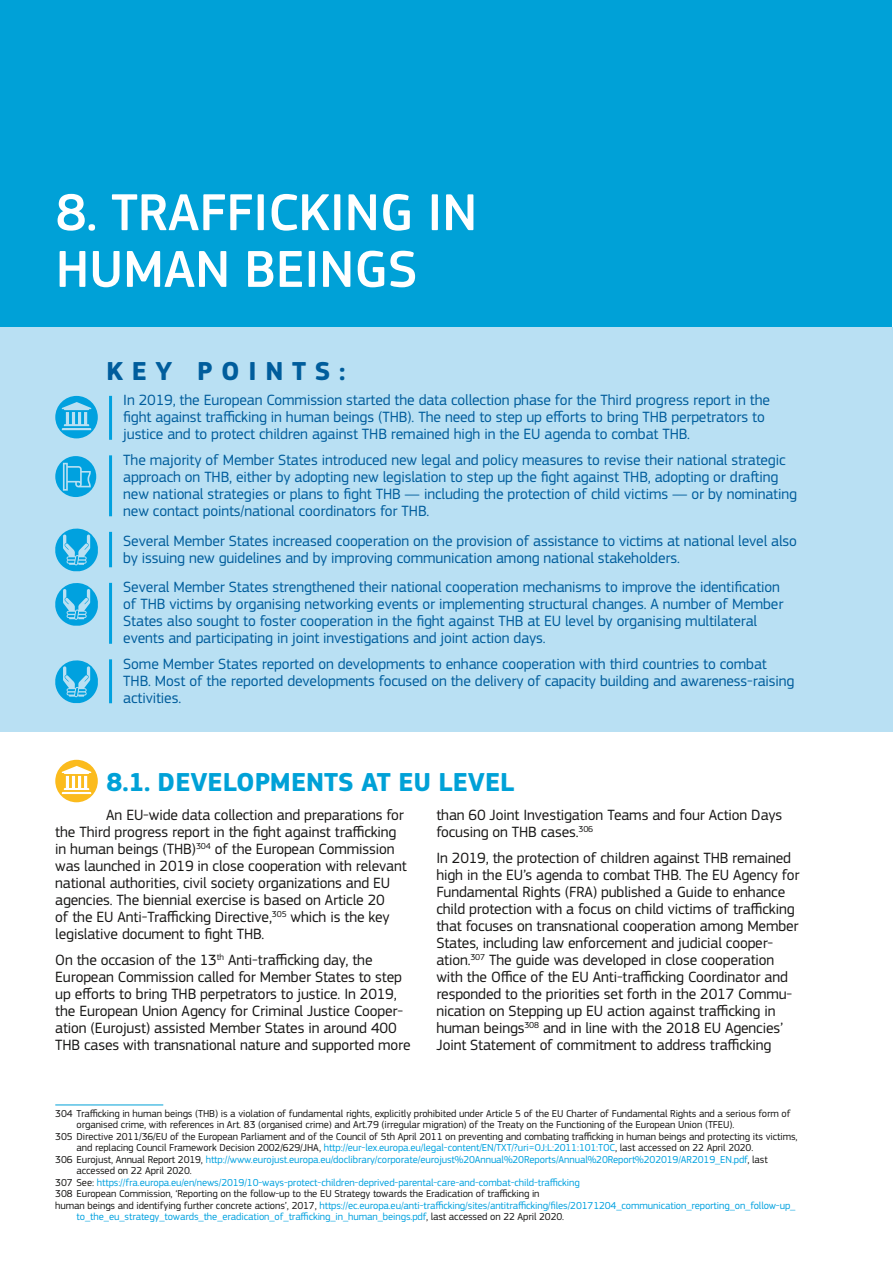
<style>
.page{position:relative;width:893px;height:1263px;background:#fff}
.page>*{position:absolute;margin:0;border:0;box-sizing:border-box;transform-origin:0 0}
.t1{font:500 54px/56.7px "EC Square Sans Pro";color:#fff}
.t2{font:700 27px "EC Square Sans Pro";color:#00a1d7}
.t3{font:700 27px "EC Square Sans Pro";letter-spacing:.32em;color:#005d9c}
.t4{font:15.45px/17px "EC Square Sans Pro";letter-spacing:-.01em;color:#181716}
.t5{font:15.45px/17px "EC Square Sans Pro";letter-spacing:-.01em;color:#005d9c}
.t6{font:10.5px "EC Square Sans Pro";letter-spacing:-.01em;color:#181716}
.t7{font:10.5px/11.6px "EC Square Sans Pro";letter-spacing:-.01em;color:#00a1df}
.t8{font:9px "EC Square Sans Pro";letter-spacing:-.015em;color:#181716}
.s1{color:#00a1df}
.s2{color:#181716}
</style>
<div class="page">
<div style="left:0;top:0;width:892px;height:328px;background:#00a1d7"></div>
<div style="left:0;top:327px;width:893px;height:405px;background:#b9e0f3"></div>
<hr style="left:109px;top:396px;width:3px;height:44px;background:#00a1df">
<hr style="left:109px;top:455px;width:3px;height:61px;background:#00a1df">
<hr style="left:109px;top:532px;width:3px;height:35px;background:#00a1df">
<hr style="left:109px;top:583px;width:3px;height:61px;background:#00a1df">
<hr style="left:109px;top:659px;width:3px;height:44px;background:#00a1df">
<hr style="left:55px;top:1104px;width:108px;height:1px;background:#00a1d7">
<div style="left:55px;top:760px;width:43px;height:42px;background:#fbbb1d;border-radius:50%"></div>
<svg style="left:62px;top:766px;width:29px;height:28px"></svg>
<div style="left:55px;top:396px;width:43px;height:42px;background:#00a1df;border-radius:50%"></div>
<svg style="left:62px;top:402px;width:29px;height:28px"></svg>
<svg style="left:55px;top:528px;width:43px;height:43px"></svg>
<svg style="left:55px;top:583px;width:43px;height:43px"></svg>
<svg style="left:55px;top:660px;width:43px;height:43px"></svg>
<div style="left:55px;top:456px;width:41px;height:41px;background:#00a1df;border-radius:50%"></div>
<svg style="left:63px;top:463px;width:28px;height:28px"></svg>
<h1 class="t1" style="left:56px;top:185px;width:423px">8. TRAFFICKING IN<br>HUMAN BEINGS</h1>
<h2 class="t3" style="left:107px;top:355px;width:240px">KEY POINTS:</h2>
<p class="t5" style="left:123px;top:392px;width:648px">In 2019, the European Commission started the data collection phase for the Third progress report in the fight against trafficking in human beings (THB). The need to step up efforts to bring THB perpetrators to justice and to protect children against THB remained high in the EU agenda to combat THB.</p>
<p class="t5" style="left:123px;top:451px;width:675px">The majority of Member States introduced new legal and policy measures to revise their national strategic approach on THB, either by adopting new legislation to step up the fight against THB, adopting or drafting new national strategies or plans to fight THB — including the protection of child victims — or by nominating new contact points/national coordinators for THB.</p>
<p class="t5" style="left:123px;top:532px;width:675px">Several Member States increased cooperation on the provision of assistance to victims at national level also by issuing new guidelines and by improving communication among national stakeholders.</p>
<p class="t5" style="left:123px;top:579px;width:662px">Several Member States strengthened their national cooperation mechanisms to improve the identification of THB victims by organising networking events or implementing structural changes. A number of Member States also sought to foster cooperation in the fight against THB at EU level by organising multilateral events and participating in joint investigations and joint action days.</p>
<p class="t5" style="left:123px;top:655px;width:673px">Some Member States reported on developments to enhance cooperation with third countries to combat<br>THB. Most of the reported developments focused on the delivery of capacity building and awareness-raising activities.</p>
<h2 class="t2" style="left:107px;top:766px;width:409px">8.1. DEVELOPMENTS AT EU LEVEL</h2>
<p class="t4" style="left:55px;top:807px;width:353px;text-indent:51px">An EU-wide data collection and preparations for the Third progress report in the fight against trafficking in human beings (THB) of the European Commission was launched in 2019 in close cooperation with relevant national authorities, civil society organizations and EU agencies. The biennial exercise is based on Article 20<br>of the EU Anti-Trafficking Directive, which is the key legislative document to fight THB.</p>
<p class="t8" style="left:196px;top:841px;width:16px">304</p>
<p class="t8" style="left:272px;top:909px;width:16px">305</p>
<p class="t4" style="left:55px;top:951px;width:357px">On the occasion of the 13<sup>th</sup> Anti-trafficking day, the European Commission called for Member States to step up efforts to bring THB perpetrators to justice. In 2019, the European Union Agency for Criminal Justice Cooper&shy;ation (Eurojust) assisted Member States in around 400<br>THB cases with transnational nature and supported more</p>
<p class="t4" style="left:436px;top:807px;width:347px">than 60 Joint Investigation Teams and four Action Days focusing on THB cases.<sup>306</sup></p>
<p class="t4" style="left:436px;top:849px;width:365px">In 2019, the protection of children against THB remained high in the EU’s agenda to combat THB. The EU Agency for Fundamental Rights (FRA) published a Guide to enhance child protection with a focus on child victims of trafficking that focuses on transnational cooperation among Member States, including law enforcement and judicial cooper&shy;ation. The guide was developed in close cooperation with the Office of the EU Anti-trafficking Coordinator and responded to the priorities set forth in the 2017 Commu&shy;nication on Stepping up EU action against trafficking in human beings and in line with the 2018 EU Agencies’ Joint Statement of commitment to address trafficking</p>
<p class="t8" style="left:470px;top:951px;width:16px">307</p>
<p class="t8" style="left:524px;top:1019px;width:16px">308</p>
<p class="t6" style="left:55px;top:1107px;width:737px">304 Trafficking in human beings (THB) is a violation of fundamental rights, explicitly prohibited under Article 5 of the EU Charter of Fundamental Rights and a serious form of</p>
<p class="t6" style="left:77px;top:1118px;width:659px">organised crime, with references in Art. 83 (organised crime) and Art.79 (irregular migration) of the Treaty on the Functioning of the European Union (TFEU).</p>
<p class="t6" style="left:55px;top:1130px;width:744px">305 Directive 2011/36/EU of the European Parliament and of the Council of 5th April 2011 on preventing and combating trafficking in human beings and protecting its victims,</p>
<p class="t6" style="left:77px;top:1141px;width:678px">and replacing Council Framework Decision 2002/629/JHA, <span class="s1">http://eur-lex.europa.eu/legal-content/EN/TXT/?uri=OJ:L:2011:101:TOC</span>, last accessed on 22 April 2020.</p>
<p class="t7" style="left:77px;top:1153px;width:693px;text-indent:-21px"><span class="s2">306 Eurojust, Annual Report 2019,</span> http://www.eurojust.europa.eu/doclibrary/corporate/eurojust%20Annual%20Reports/Annual%20Report%202019/AR2019_EN.pdf<span class="s2">, last accessed on 22 April 2020.</span></p>
<p class="t7" style="left:55px;top:1176px;width:526px"><span class="s2">307 See:</span> https://fra.europa.eu/en/news/2019/10-ways-protect-children-deprived-parental-care-and-combat-child-trafficking</p>
<p class="t6" style="left:55px;top:1188px;width:486px">308 European Commission, ‘Reporting on the follow-up to the EU Strategy towards the Eradication of trafficking in</p>
<p class="t7" style="left:55px;top:1200px;width:742px"><span class="s2">human beings and identifying further concrete actions’, 2017,</span> https://ec.europa.eu/anti-trafficking/sites/antitrafficking/files/20171204_communication_reporting_on_follow-up_</p>
<p class="t7" style="left:77px;top:1211px;width:489px">to_the_eu_strategy_towards_the_eradication_of_trafficking_in_human_beings.pdf<span class="s2">, last accessed on 22 April 2020.</span></p>
</div>
